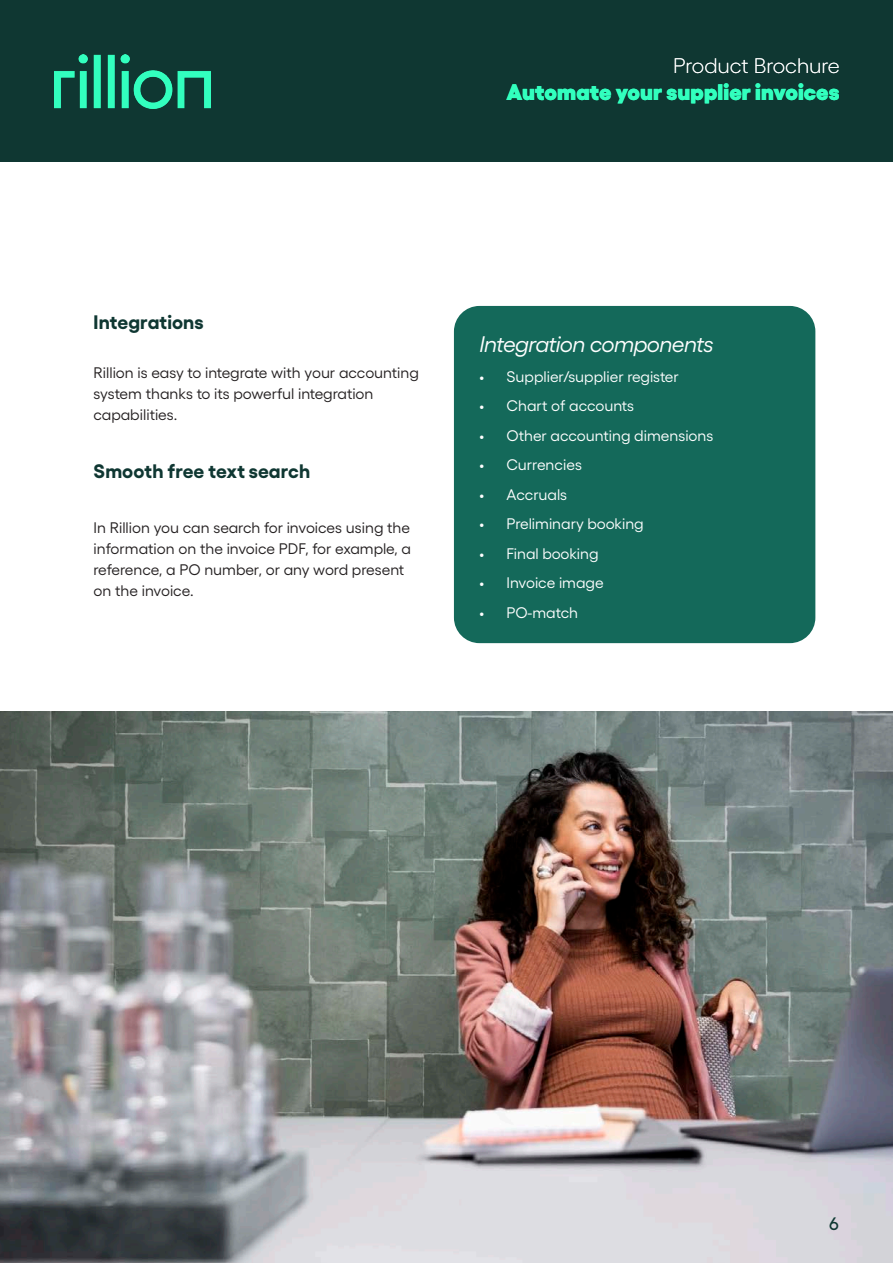
<style>
.page{position:relative;width:893px;height:1263px;background:#fff}
.page>*{position:absolute;margin:0;border:0;box-sizing:border-box;transform-origin:0 0}
.t1{font:900 22.5px "Gellix";letter-spacing:.005em;color:#32ffbe}
.H4__Infobox{font:italic 22.5px "Gellix";letter-spacing:-.03em;color:#fff}
.t2{font:300 21px "Gellix";letter-spacing:-.005em;color:#fff}
.t3{font:700 19.5px "Gellix";color:#0f3732}
.t4{font:500 18px "Gellix";color:#0f3732}
.Body_Whitepaper_Blac{font:15.3px/21px "Gellix";color:#231f20}
.t5{font:15.3px "Gellix";color:#fff}
</style>
<div class="page">
<img style="left:0;top:712px;width:893px;height:551px">
<div style="left:454px;top:306px;width:361px;height:337px;background:#14695a;border-radius:26px"></div>
<div style="left:0;top:0;width:893px;height:162px;background:#0f3732"></div>
<img style="left:55px;top:54px;width:155px;height:55px">
<p class="t2" style="left:673px;top:50px;width:168px">Product Brochure</p>
<p class="t1" style="left:506px;top:74px;width:335px">Automate your supplier invoices</p>
<h2 class="t3" style="left:94px;top:306px;width:112px">Integrations</h2>
<p class="Body_Whitepaper_Blac" style="left:94px;top:361px;width:327px">Rillion is easy to integrate with your accounting system thanks to its powerful integration capabilities.</p>
<h2 class="t3" style="left:94px;top:455px;width:218px">Smooth free text search</h2>
<p class="Body_Whitepaper_Blac" style="left:94px;top:515px;width:319px">In Rillion you can search for invoices using the information on the invoice PDF, for example, a reference, a PO number, or any word present on the invoice.</p>
<p class="H4__Infobox" style="left:479px;top:327px;width:236px">Integration components</p>
<p class="t5" style="left:479px;top:364px;width:201px">• Supplier/supplier register</p>
<p class="t5" style="left:479px;top:394px;width:156px">• Chart of accounts</p>
<p class="t5" style="left:479px;top:423px;width:235px">• Other accounting dimensions</p>
<p class="t5" style="left:479px;top:453px;width:104px">• Currencies</p>
<p class="t5" style="left:479px;top:482px;width:89px">• Accruals</p>
<p class="t5" style="left:479px;top:512px;width:166px">• Preliminary booking</p>
<p class="t5" style="left:479px;top:541px;width:121px">• Final booking</p>
<p class="t5" style="left:479px;top:571px;width:126px">• Invoice image</p>
<p class="t5" style="left:479px;top:600px;width:100px">• PO-match</p>
<p class="t4" style="left:829px;top:1209px;width:11px">6</p>
</div>
